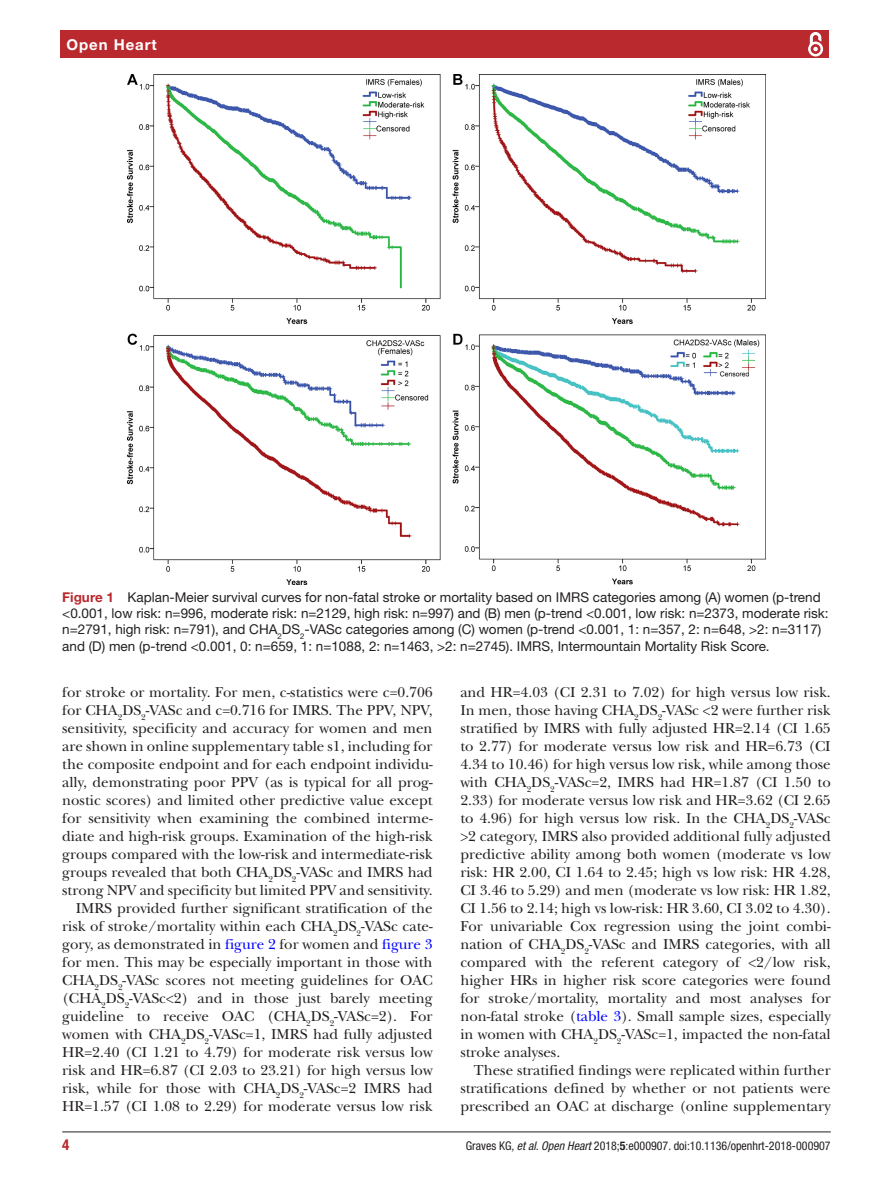
<style>
.page{position:relative;width:893px;height:1191px;background:#fff}
.page>*{position:absolute;margin:0;border:0;box-sizing:border-box;transform-origin:0 0}
.t1{font:15px/18px "New Baskerville";color:#231f20;text-align:justify}
.t2{font:700 15px "Helvetica Neue LT Std";letter-spacing:.065em;color:#fff}
.t3{font:700 condensed 15px "Helvetica Neue LT Std";color:#b9292e}
.t4{font:13.5px/16.2px "Helvetica Neue LT Std";color:#231f20}
.t5{font:condensed 12px "Helvetica Neue LT Std";color:#231f20}
.s1{font-weight:700;color:#b9292e}
.s2{color:#00f}
.s3{font-style:italic}
.s4{font-weight:700}
</style>
<div class="page">
<div style="left:61px;top:31px;width:768px;height:27px;background:#b9292e"></div>
<hr style="left:62px;top:1131px;width:769px;height:1px;background:#231f20">
<svg style="left:808px;top:32px;width:15px;height:25px"></svg>
<div style="left:812px;top:45px;width:7px;height:8px;border:1px solid #b9292e;border-radius:50%"></div>
<img style="left:127px;top:74px;width:638px;height:510px">
<p class="t2" style="left:66px;top:35px;width:92px">Open Heart</p>
<p class="t4" style="left:62px;top:589px;width:768px"><span class="s1">Figure 1</span> Kaplan-Meier survival curves for non-fatal stroke or mortality based on IMRS categories among (A) women (p-trend &lt;0.001, low risk: n=996, moderate risk: n=2129, high risk: n=997) and (B) men (p-trend &lt;0.001, low risk: n=2373, moderate risk: n=2791, high risk: n=791), and CHA<sub>2</sub>DS<sub>2</sub>-VASc categories among (C) women (p-trend &lt;0.001, 1: n=357, 2: n=648, &gt;2: n=3117) and (D) men (p-trend &lt;0.001, 0: n=659, 1: n=1088, 2: n=1463, &gt;2: n=2745). IMRS, Intermountain Mortality Risk Score.</p>
<p class="t1" style="left:62px;top:683px;width:372px;text-align:right">for stroke or mortality. For men, c-statistics were c=0.706 for CHA<sub>2</sub>DS<sub>2</sub>-VASc and c=0.716 for IMRS. The PPV, NPV, sensitivity, specificity and accuracy for women and men are shown in online supplementary table s1, including for the composite endpoint and for each endpoint individu&shy;ally, demonstrating poor PPV (as is typical for all prog&shy;nostic scores) and limited other predictive value except for sensitivity when examining the combined interme&shy;diate and high-risk groups. Examination of the high-risk groups compared with the low-risk and intermediate-risk groups revealed that both CHA<sub>2</sub>DS<sub>2</sub>-VASc and IMRS had strong NPV and specificity but limited PPV and sensitivity.<br>IMRS provided further significant stratification of the risk of stroke/mortality within each CHA<sub>2</sub>DS<sub>2</sub>-VASc cate&shy;gory, as demonstrated in <span class="s2">figure 2</span> for women and <span class="s2">figure 3 </span>for men. This may be especially important in those with CHA<sub>2</sub>DS<sub>2</sub>-VASc scores not meeting guidelines for OAC (CHA<sub>2</sub>DS<sub>2</sub>-VASc&lt;2) and in those just barely meeting guideline to receive OAC (CHA<sub>2</sub>DS<sub>2</sub>-VASc=2). For women with CHA<sub>2</sub>DS<sub>2</sub>-VASc=1, IMRS had fully adjusted HR=2.40 (CI 1.21 to 4.79) for moderate risk versus low risk and HR=6.87 (CI 2.03 to 23.21) for high versus low risk, while for those with CHA<sub>2</sub>DS<sub>2</sub>-VASc=2 IMRS had HR=1.57 (CI 1.08 to 2.29) for moderate versus low risk</p>
<p class="t1" style="left:460px;top:683px;width:372px">and HR=4.03 (CI 2.31 to 7.02) for high versus low risk.<br>In men, those having CHA<sub>2</sub>DS<sub>2</sub>-VASc &lt;2 were further risk stratified by IMRS with fully adjusted HR=2.14 (CI 1.65 to 2.77) for moderate versus low risk and HR=6.73 (CI 4.34 to 10.46) for high versus low risk, while among those with CHA<sub>2</sub>DS<sub>2</sub>-VASc=2, IMRS had HR=1.87 (CI 1.50 to 2.33) for moderate versus low risk and HR=3.62 (CI 2.65 to 4.96) for high versus low risk. In the CHA<sub>2</sub>DS<sub>2</sub>-VASc &gt;2 category, IMRS also provided additional fully adjusted predictive ability among both women (moderate vs low risk: HR 2.00, CI 1.64 to 2.45; high vs low risk: HR 4.28, CI 3.46 to 5.29) and men (moderate vs low risk: HR 1.82, CI 1.56 to 2.14; high vs low-risk: HR 3.60, CI 3.02 to 4.30).<br>For univariable Cox regression using the joint combi&shy;nation of CHA<sub>2</sub>DS<sub>2</sub>-VASc and IMRS categories, with all compared with the referent category of &lt;2/low risk, higher HRs in higher risk score categories were found for stroke/mortality, mortality and most analyses for non-fatal stroke (<span class="s2">table 3</span>). Small sample sizes, especially in women with CHA<sub>2</sub>DS<sub>2</sub>-VASc=1, impacted the non-fatal stroke analyses.</p>
<p class="t1" style="left:460px;top:1061px;width:372px;text-indent:13px">These stratified findings were replicated within further stratifications defined by whether or not patients were prescribed an OAC at discharge (online supplementary</p>
<p class="t3" style="left:62px;top:1135px;width:9px">4</p>
<p class="t5" style="left:466px;top:1139px;width:366px">Graves KG<span class="s3">, et al. Open Heart</span> 2018;<span class="s4">5</span>:e000907. doi:10.1136/openhrt-2018-000907</p>
</div>
